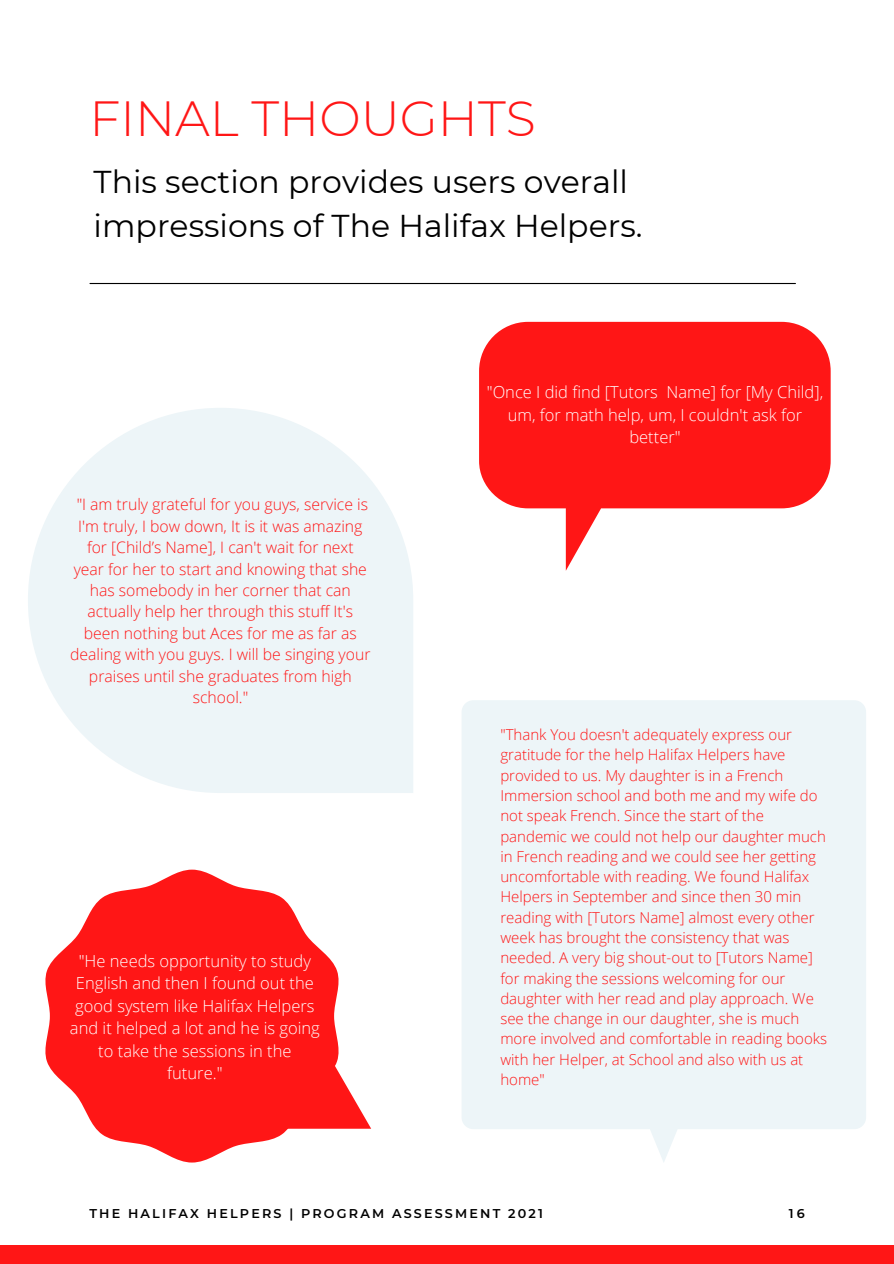
<style>
.page{position:relative;width:894px;height:1264px;background:#fff}
.page>*{position:absolute;margin:0;border:0;box-sizing:border-box;transform-origin:0 0}
.t1{font:300 49.2px "Montserrat";color:#ff1616}
.t2{font:31.5px/44px "Montserrat";color:#000}
.t3{font:300 16.5px/22.5px "Open Sans";color:#fff;text-align:center}
.t4{font:300 15.75px/21.5px "Open Sans";color:#ff1616;text-align:center}
.t5{font:300 15px/20.2px "Open Sans";color:#ff1616}
.t6{font:600 12.75px "Montserrat";letter-spacing:.17em;color:#000}
</style>
<div class="page">
<div style="left:0;top:1244px;width:893px;height:19px;background:#ff1616"></div>
<svg style="left:479px;top:322px;width:351px;height:249px;fill:#ff1616"></svg>
<svg style="left:28px;top:408px;width:385px;height:385px;fill:#edf5f8"></svg>
<div style="left:462px;top:700px;width:403px;height:462px;background:#edf5f8"></div>
<hr style="left:90px;top:283px;width:705px;height:1px;background:#000">
<svg style="left:45px;top:869px;width:296px;height:293px;fill:#ff1616"></svg>
<svg style="left:143px;top:931px;width:228px;height:197px;background:#ff3737"></svg>
<p class="t1" style="left:89px;top:88px;width:447px">FINAL THOUGHTS</p>
<p class="t2" style="left:94px;top:160px;width:550px">This section provides users overall impressions of The Halifax Helpers.</p>
<p class="t4" style="left:70px;top:493px;width:302px">"I am truly grateful for you guys, service is I'm truly, I bow down, It is it was amazing for [Child’s Name], I can't wait for next year for her to start and knowing that she has somebody in her corner that can actually help her through this stuff It's been nothing but Aces for me as far as dealing with you guys. I will be singing your praises until she graduates from high school."</p>
<p class="t3" style="left:70px;top:948px;width:251px">"He needs opportunity to study<br>English and then I found out the good system like Halifax Helpers and it helped a lot and he is going to take the sessions in the future."</p>
<p class="t3" style="left:486px;top:380px;width:338px">"Once I did find [Tutors Name] for [My Child], um, for math help, um, I couldn't ask for better"</p>
<p class="t5" style="left:500px;top:724px;width:328px">"Thank You doesn't adequately express our gratitude for the help Halifax Helpers have provided to us. My daughter is in a French Immersion school and both me and my wife do not speak French. Since the start of the pandemic we could not help our daughter much in French reading and we could see her getting uncomfortable with reading. We found Halifax Helpers in September and since then 30 min reading with [Tutors Name] almost every other week has brought the consistency that was needed. A very big shout-out to [Tutors Name] for making the sessions welcoming for our daughter with her read and play approach. We see the change in our daughter, she is much more involved and comfortable in reading books with her Helper, at School and also with us at home"</p>
<p class="t6" style="left:89px;top:1205px;width:455px">THE HALIFAX HELPERS | PROGRAM ASSESSMENT 2021</p>
<p class="t6" style="left:788px;top:1205px;width:17px">16</p>
</div>
